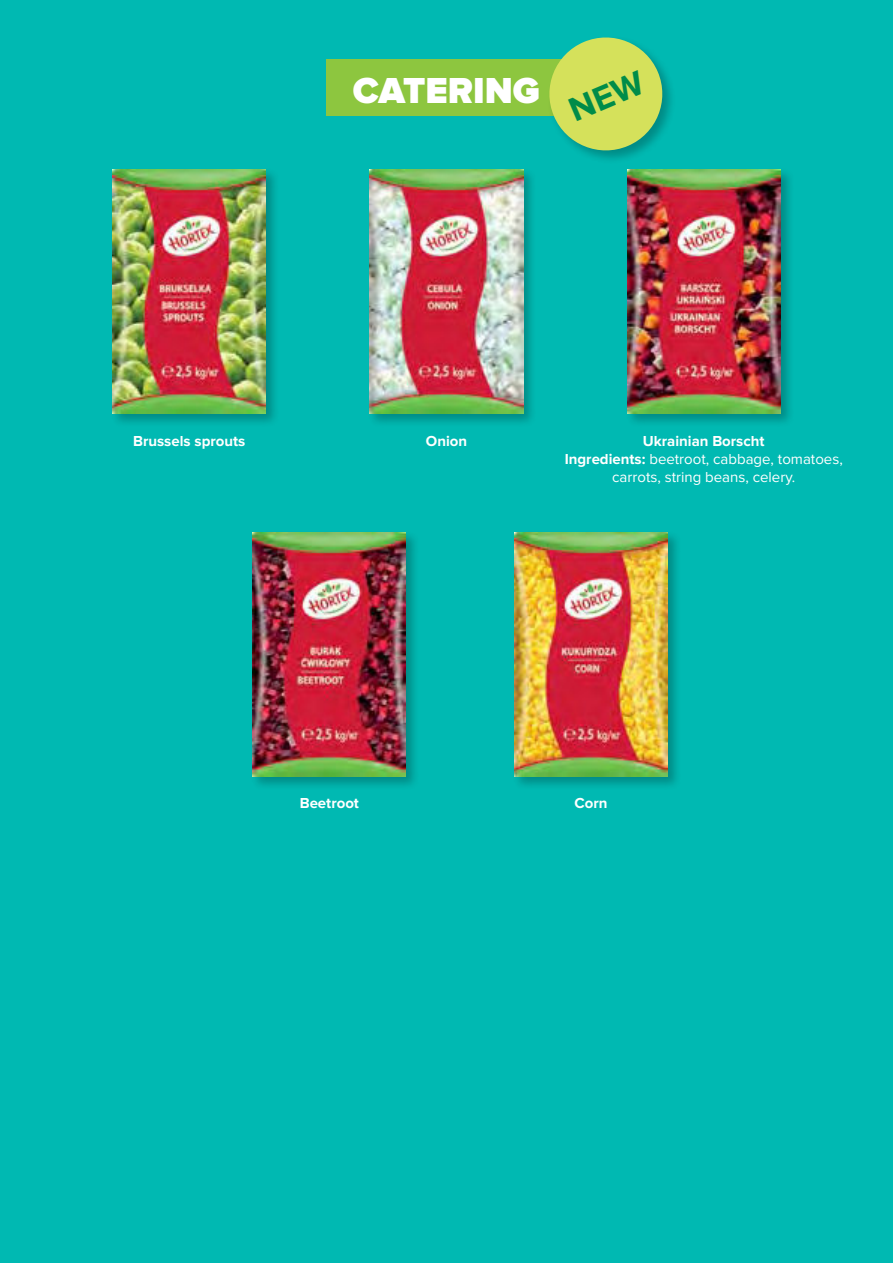
<style>
.page{position:relative;width:893px;height:1263px;background:#00b9b2}
.page>*{position:absolute;margin:0;border:0;box-sizing:border-box;transform-origin:0 0}
.t1{font:900 37.5px "Proxima Nova";color:#fff}
.t2{font:15px/18px "Proxima Nova";color:#fff;text-align:center}
.t3{font:700 15px "Proxima Nova";color:#fff}
.s1{font-weight:700}
</style>
<div class="page">
<div style="left:327px;top:60px;width:237px;height:56px;background:#8dc63f"></div>
<div style="left:111px;top:168px;width:169px;height:259px;background:#000;opacity:.25"></div>
<img style="left:113px;top:170px;width:153px;height:243px">
<div style="left:368px;top:168px;width:170px;height:259px;background:#000;opacity:.25"></div>
<img style="left:370px;top:170px;width:153px;height:243px">
<div style="left:625px;top:168px;width:170px;height:259px;background:#000;opacity:.25"></div>
<img style="left:627px;top:170px;width:153px;height:243px">
<div style="left:513px;top:531px;width:169px;height:259px;background:#000;opacity:.25"></div>
<img style="left:514px;top:532px;width:154px;height:244px">
<div style="left:251px;top:531px;width:170px;height:259px;background:#000;opacity:.25"></div>
<img style="left:253px;top:532px;width:153px;height:244px">
<svg style="left:542px;top:37px;width:128px;height:121px"></svg>
<h1 class="t1" style="left:353px;top:75px;width:189px">CATERING</h1>
<p class="t3" style="left:133px;top:435px;width:114px">Brussels sprouts</p>
<p class="t3" style="left:426px;top:435px;width:43px">Onion</p>
<p class="t2" style="left:565px;top:433px;width:280px"><span class="s1">Ukrainian Borscht<br>Ingredients:</span> beetroot, cabbage, tomatoes, carrots, string beans, celery.</p>
<p class="t3" style="left:300px;top:797px;width:61px">Beetroot</p>
<p class="t3" style="left:574px;top:797px;width:34px">Corn</p>
</div>
